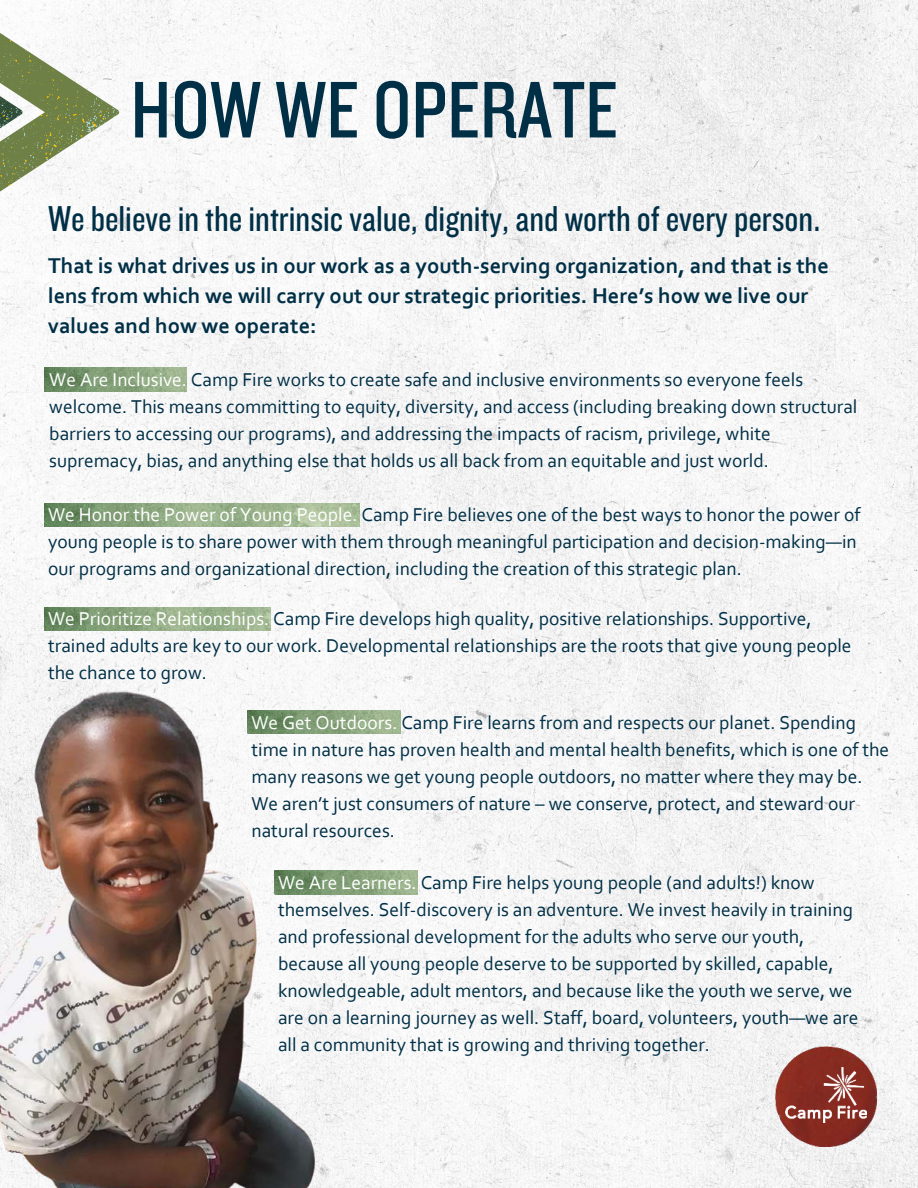
<style>
.page{position:relative;width:918px;height:1188px;background:#fff}
.page>*{position:absolute;margin:0;border:0;box-sizing:border-box;transform-origin:0 0}
.t1{font:83.4px "Knockout HTF29 Junior Liteweight";color:#002f46}
.t2{font:37.5px "Knockout HTF29 Junior Liteweight";color:#002f46}
.t3{font:700 22.5px/30.3px "Corbel";color:#002f46}
.t4{font:19.5px/27px "Corbel";color:#002f46}
.s1{color:#fff}
</style>
<div class="page">
<img style="left:0;top:0;width:918px;height:1188px">
<img style="left:775px;top:1046px;width:101px;height:100px">
<img style="left:785px;top:1068px;width:81px;height:55px">
<svg style="left:0;top:27px;width:120px;height:170px"></svg>
<img style="left:0;top:656px;width:368px;height:532px">
<img style="left:45px;top:368px;width:141px;height:24px">
<img style="left:45px;top:503px;width:315px;height:24px">
<img style="left:45px;top:607px;width:226px;height:24px">
<img style="left:248px;top:710px;width:153px;height:24px">
<img style="left:274px;top:871px;width:143px;height:23px">
<h1 class="t1" style="left:131px;top:68px;width:489px">HOW WE OPERATE</h1>
<h2 class="t2" style="left:48px;top:200px;width:774px">We believe in the intrinsic value, dignity, and worth of every person.</h2>
<p class="t3" style="left:48px;top:250px;width:783px">That is what drives us in our work as a youth-serving organization, and that is the lens from which we will carry out our strategic priorities. Here’s how we live our values and how we operate:</p>
<p class="t4" style="left:49px;top:366px;width:810px"><span class="s1">We Are Inclusive.</span> Camp Fire works to create safe and inclusive environments so everyone feels welcome. This means committing to equity, diversity, and access (including breaking down structural barriers to accessing our programs), and addressing the impacts of racism, privilege, white supremacy, bias, and anything else that holds us all back from an equitable and just world.</p>
<p class="t4" style="left:48px;top:501px;width:814px"><span class="s1">We Honor the Power of Young People.</span> Camp Fire believes one of the best ways to honor the power of young people is to share power with them through meaningful participation and decision-making—in our programs and organizational direction, including the creation of this strategic plan.</p>
<p class="t4" style="left:48px;top:605px;width:805px"><span class="s1">We Prioritize Relationships.</span> Camp Fire develops high quality, positive relationships. Supportive, trained adults are key to our work. Developmental relationships are the roots that give young people the chance to grow.</p>
<p class="t4" style="left:251px;top:708px;width:639px"><span class="s1">We Get Outdoors.</span> Camp Fire learns from and respects our planet. Spending time in nature has proven health and mental health benefits, which is one of the many reasons we get young people outdoors, no matter where they may be.<br>We aren’t just consumers of nature – we conserve, protect, and steward our natural resources.</p>
<p class="t4" style="left:278px;top:869px;width:582px"><span class="s1">We Are Learners.</span> Camp Fire helps young people (and adults!) know themselves. Self-discovery is an adventure. We invest heavily in training and professional development for the adults who serve our youth, because all young people deserve to be supported by skilled, capable, knowledgeable, adult mentors, and because like the youth we serve, we are on a learning journey as well. Staff, board, volunteers, youth—we are all a community that is growing and thriving together.</p>
</div>
